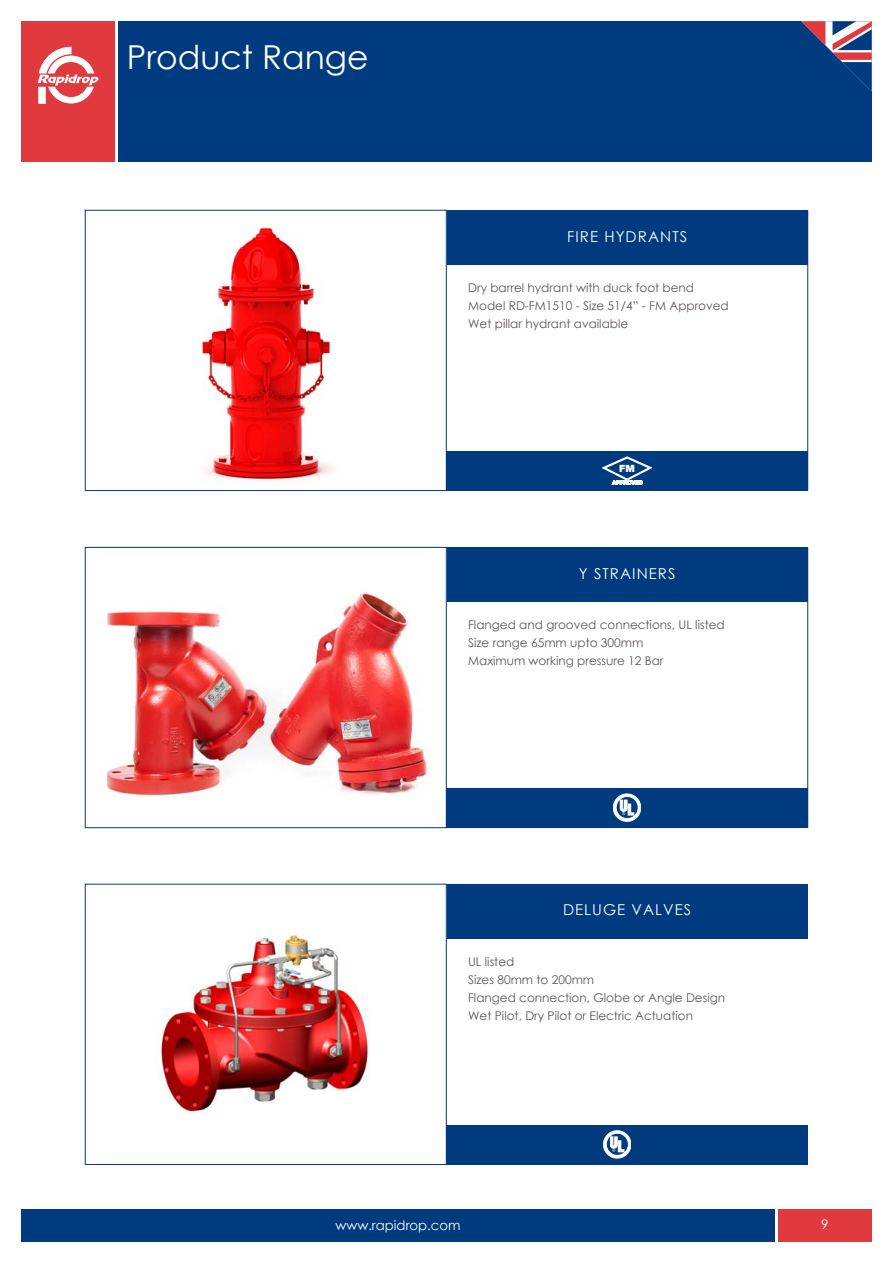
<style>
.page{position:relative;width:893px;height:1263px;background:#fff}
.page>*{position:absolute;margin:0;border:0;box-sizing:border-box;transform-origin:0 0}
.t1{font:33px "Century Gothic";color:#fff}
.t2{font:15px "Century Gothic";letter-spacing:.07em;color:#fff}
.t3{font:13.2px "Century Gothic";color:#fff}
.t4{font:12px/18px "Century Gothic";color:#5d5654}
.t5{font:900 10.05px "Helvetica Neue";color:#fff}
</style>
<div class="page">
<div style="left:118px;top:21px;width:754px;height:141px;background:#003a7f"></div>
<div style="left:21px;top:21px;width:94px;height:141px;background:#e03a3e"></div>
<div style="left:446px;top:210px;width:362px;height:55px;background:#003a7f"></div>
<img style="left:201px;top:225px;width:133px;height:256px">
<div style="left:446px;top:451px;width:362px;height:39px;background:#003a7f"></div>
<svg style="left:602px;top:457px;width:50px;height:28px"></svg>
<hr style="left:807px;top:210px;width:1px;height:280px;background:#003a7f">
<div style="left:446px;top:547px;width:362px;height:55px;background:#003a7f"></div>
<img style="left:106px;top:593px;width:323px;height:203px">
<div style="left:85px;top:547px;width:361px;height:281px;border:1px solid #003a7f"></div>
<div style="left:446px;top:788px;width:362px;height:39px;background:#003a7f"></div>
<svg style="left:613px;top:794px;width:28px;height:27px"></svg>
<hr style="left:807px;top:547px;width:1px;height:280px;background:#003a7f">
<svg style="left:801px;top:21px;width:71px;height:70px"></svg>
<svg style="left:38px;top:47px;width:60px;height:57px"></svg>
<div style="left:778px;top:1209px;width:94px;height:33px;background:#e03a3e"></div>
<div style="left:21px;top:1209px;width:754px;height:33px;background:#003a7f"></div>
<div style="left:446px;top:884px;width:362px;height:55px;background:#003a7f"></div>
<img style="left:161px;top:935px;width:207px;height:179px">
<div style="left:446px;top:1125px;width:362px;height:39px;background:#003a7f"></div>
<svg style="left:603px;top:1131px;width:28px;height:27px"></svg>
<h1 class="t1" style="left:127px;top:34px;width:243px">Product Range</h1>
<p class="t2" style="left:567px;top:226px;width:122px">FIRE HYDRANTS</p>
<p class="t4" style="left:468px;top:278px;width:262px">Dry barrel hydrant with duck foot bend<br>Model RD-FM1510 - Size 51/4” - FM Approved<br>Wet pillar hydrant available</p>
<p class="t5" style="left:619px;top:462px;width:17px">FM</p>
<p class="t2" style="left:579px;top:563px;width:98px">Y STRAINERS</p>
<p class="t4" style="left:468px;top:616px;width:258px">Flanged and grooved connections, UL listed<br>Size range 65mm upto 300mm<br>Maximum working pressure 12 Bar</p>
<p class="t2" style="left:563px;top:899px;width:130px">DELUGE VALVES</p>
<p class="t4" style="left:468px;top:952px;width:259px">UL listed<br>Sizes 80mm to 200mm<br>Flanged connection, Globe or Angle Design<br>Wet Pilot, Dry Pilot or Electric Actuation</p>
<p class="t3" style="left:335px;top:1216px;width:127px">www.rapidrop.com</p>
<p class="t3" style="left:821px;top:1215px;width:9px">9</p>
</div>
